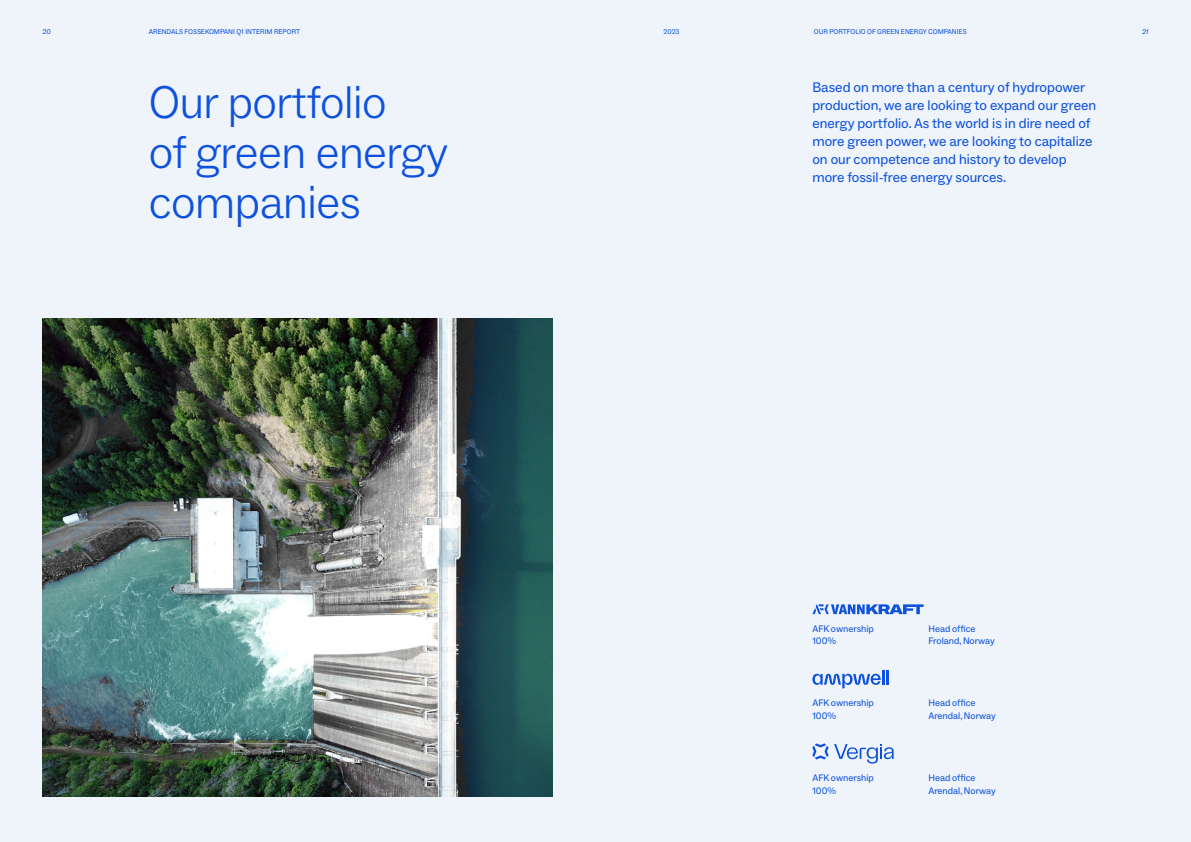
<style>
.page{position:relative;width:1191px;height:842px;background:#eff4fb}
.page>*{position:absolute;margin:0;border:0;box-sizing:border-box;transform-origin:0 0}
.t1{font:300 46px/50px "ABC Social";letter-spacing:-.01em;color:#0d51dd}
.Intro_copy{font:14px/18px "ABC Social";color:#0d51dd}
.Body_copy__no_baseli{font:9.5px "ABC Social";color:#0d51dd}
.t2{font:7px "ABC Social";color:#0d51dd}
.t3{font:italic 7px "ABC Social";color:#0d51dd}
</style>
<div class="page">
<img style="left:43px;top:318px;width:510px;height:479px">
<svg style="left:812px;top:604px;width:111px;height:10px"></svg>
<svg style="left:812px;top:670px;width:72px;height:18px"></svg>
<hr style="left:886px;top:670px;width:3px;height:15px;background:#0d51dd">
<svg style="left:812px;top:743px;width:16px;height:16px"></svg>
<svg style="left:834px;top:744px;width:59px;height:19px"></svg>
<p class="t3" style="left:43px;top:27px;width:10px">20</p>
<p class="t2" style="left:149px;top:27px;width:153px">ARENDALS FOSSEKOMPANI Q1 INTERIM REPORT</p>
<p class="t2" style="left:663px;top:27px;width:17px">2023</p>
<p class="t2" style="left:814px;top:27px;width:154px">OUR PORTFOLIO OF GREEN ENERGY COMPANIES</p>
<p class="t3" style="left:1142px;top:27px;width:8px">21</p>
<h1 class="t1" style="left:149px;top:78px;width:301px">Our portfolio<br>of green energy companies</h1>
<p class="Intro_copy" style="left:812px;top:79px;width:285px">Based on more than a century of hydropower production, we are looking to expand our green energy portfolio. As the world is in dire need of more green power, we are looking to capitalize on our competence and history to develop more fossil-free energy sources.</p>
<p class="Body_copy__no_baseli" style="left:812px;top:622px;width:63px">AFK ownership</p>
<p class="Body_copy__no_baseli" style="left:812px;top:635px;width:25px">100%</p>
<p class="Body_copy__no_baseli" style="left:928px;top:622px;width:48px">Head office</p>
<p class="Body_copy__no_baseli" style="left:928px;top:635px;width:68px">Froland, Norway</p>
<p class="Body_copy__no_baseli" style="left:812px;top:697px;width:63px">AFK ownership</p>
<p class="Body_copy__no_baseli" style="left:812px;top:709px;width:25px">100%</p>
<p class="Body_copy__no_baseli" style="left:928px;top:697px;width:48px">Head office</p>
<p class="Body_copy__no_baseli" style="left:928px;top:709px;width:69px">Arendal, Norway</p>
<p class="Body_copy__no_baseli" style="left:812px;top:772px;width:63px">AFK ownership</p>
<p class="Body_copy__no_baseli" style="left:812px;top:785px;width:25px">100%</p>
<p class="Body_copy__no_baseli" style="left:928px;top:772px;width:48px">Head office</p>
<p class="Body_copy__no_baseli" style="left:928px;top:785px;width:69px">Arendal, Norway</p>
</div>
